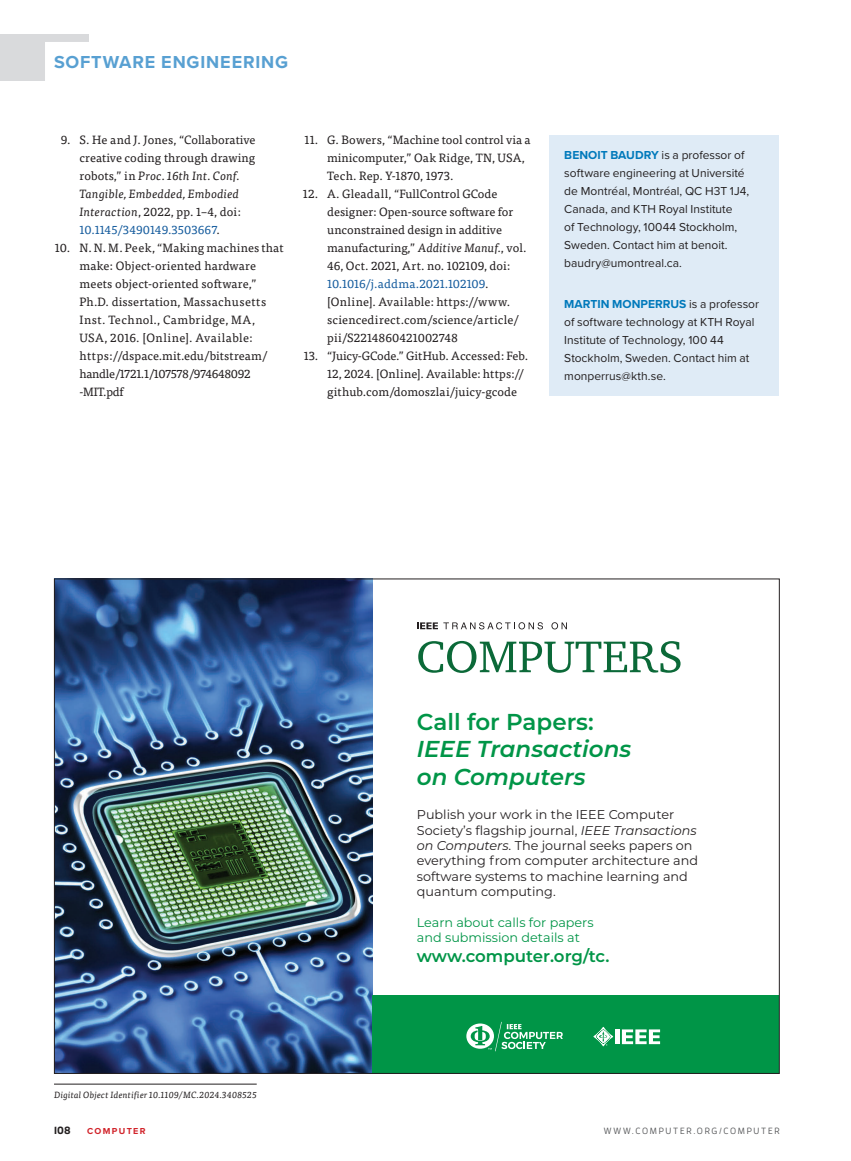
<style>
.page{position:relative;width:851px;height:1161px;background:#fff}
.page>*{position:absolute;margin:0;border:0;box-sizing:border-box;transform-origin:0 0}
.t1{font:italic 600 22.95px/27.6px "Montserrat";color:#009547}
.t2{font:700 18px "Proxima Nova";letter-spacing:.045em;color:#58a0d2}
.t3{font:600 16.65px "Montserrat";letter-spacing:-.005em;color:#009547}
.t4{font:12.75px/15.3px "Montserrat";color:#231f20}
.t5{font:12.75px/15.3px "Montserrat";color:#009547}
.t6{font:12px/18px "Tisa Pro";letter-spacing:.005em;color:#231f20}
.t7{font:12px/18px "Proxima Nova";color:#231f20}
.t8{font:700 10.5px "Enzo OT";color:#231f20}
.t9{font:italic 9px "Tisa Pro";letter-spacing:.025em;color:#231f20}
.t10{font:500 9px "Enzo OT";letter-spacing:.19em;color:#57585a}
.t11{font:700 9px "Proxima Nova";letter-spacing:.145em;color:#d1232a}
.s1{font-style:italic}
.s2{color:#175d9e}
.s3{font-weight:700;color:#0079bb}
.s4{font-style:normal}
</style>
<div class="page">
<div style="left:0;top:34px;width:89px;height:47px;background:#d9dadc"></div>
<div style="left:45px;top:42px;width:251px;height:42px;background:#fff"></div>
<div style="left:549px;top:135px;width:229px;height:261px;background:#dfebf6"></div>
<img style="left:56px;top:581px;width:316px;height:491px">
<div style="left:372px;top:995px;width:407px;height:78px;background:#009547"></div>
<svg style="left:417px;top:622px;width:126px;height:7px"></svg>
<svg style="left:551px;top:622px;width:16px;height:7px"></svg>
<svg style="left:418px;top:641px;width:262px;height:32px"></svg>
<hr style="left:615px;top:1029px;width:4px;height:15px;background:#fff">
<svg style="left:622px;top:1029px;width:38px;height:15px"></svg>
<svg style="left:593px;top:1027px;width:20px;height:19px"></svg>
<svg style="left:466px;top:1022px;width:97px;height:29px"></svg>
<hr style="left:54px;top:1084px;width:203px;height:1px;background:#231f20">
<h2 class="t2" style="left:54px;top:49px;width:235px">SOFTWARE ENGINEERING</h2>
<p class="t6" style="left:80px;top:130px;width:177px;text-indent:-19px">9. S. He and J. Jones, “Collaborative creative coding through drawing robots,” in <span class="s1">Proc. 16th Int. Conf.<br>Tangible, Embedded, Embodied<br>Interaction</span>, 2022, pp. 1–4, doi:<br><span class="s2">10.1145/3490149.3503667</span>.</p>
<p class="t6" style="left:79px;top:238px;width:205px;text-indent:-25px">10. N. N. M. Peek, “Making machines that make: Object-oriented hardware meets object-oriented software,”<br>Ph.D. dissertation, Massachusetts<br>Inst. Technol., Cambridge, MA,<br>USA, 2016. [Online]. Available: https://dspace.mit.edu/bitstream/ handle/1721.1/107578/974648092 -MIT.pdf</p>
<p class="t6" style="left:327px;top:130px;width:205px;text-indent:-23px">11. G. Bowers, “Machine tool control via a minicomputer,” Oak Ridge, TN, USA,<br>Tech. Rep. Y-1870, 1973.</p>
<p class="t6" style="left:327px;top:184px;width:201px;text-indent:-24px">12. A. Gleadall, “FullControl GCode designer: Open-source software for unconstrained design in additive manufacturing,” <span class="s1">Additive Manuf.</span>, vol.<br>46, Oct. 2021, Art. no. 102109, doi:<br><span class="s2">10.1016/j.addma.2021.102109</span>. [Online]. Available: https://www. sciencedirect.com/science/article/ pii/S2214860421002748</p>
<p class="t6" style="left:327px;top:346px;width:203px;text-indent:-23px">13. “Juicy-GCode.” GitHub. Accessed: Feb.<br>12, 2024. [Online]. Available: https:// github.com/domoszlai/juicy-gcode</p>
<p class="t7" style="left:564px;top:146px;width:186px"><span class="s3">BENOIT BAUDRY</span> is a professor of software engineering at Université de Montréal, Montréal, QC H3T 1J4,<br>Canada, and KTH Royal Institute<br>of Technology, 10044 Stockholm,<br>Sweden. Contact him at benoit. baudry@umontreal.ca.</p>
<p class="t7" style="left:564px;top:294px;width:196px"><span class="s3">MARTIN MONPERRUS</span> is a professor of software technology at KTH Royal<br>Institute of Technology, 100 44<br>Stockholm, Sweden. Contact him at monperrus@kth.se.</p>
<p class="t9" style="left:54px;top:1088px;width:204px">Digital Object Identifier 10.1109/MC.2024.3408525</p>
<p class="t1" style="left:417px;top:707px;width:216px"><span class="s4">Call for Papers:<br></span>IEEE Transactions on Computers</p>
<p class="t4" style="left:417px;top:807px;width:283px">Publish your work in the IEEE Computer Society’s flagship journal, <span class="s1">IEEE Transactions on Computers</span>. The journal seeks papers on everything from computer architecture and software systems to machine learning and quantum computing.</p>
<p class="t5" style="left:417px;top:914px;width:178px">Learn about calls for papers and submission details at</p>
<p class="t3" style="left:417px;top:944px;width:194px">www.computer.org/tc.</p>
<p class="t8" style="left:54px;top:1124px;width:18px">108</p>
<p class="t11" style="left:87px;top:1124px;width:60px">COMPUTER</p>
<p class="t10" style="left:603px;top:1126px;width:177px">WWW.COMPUTER.ORG/COMPUTER</p>
</div>
